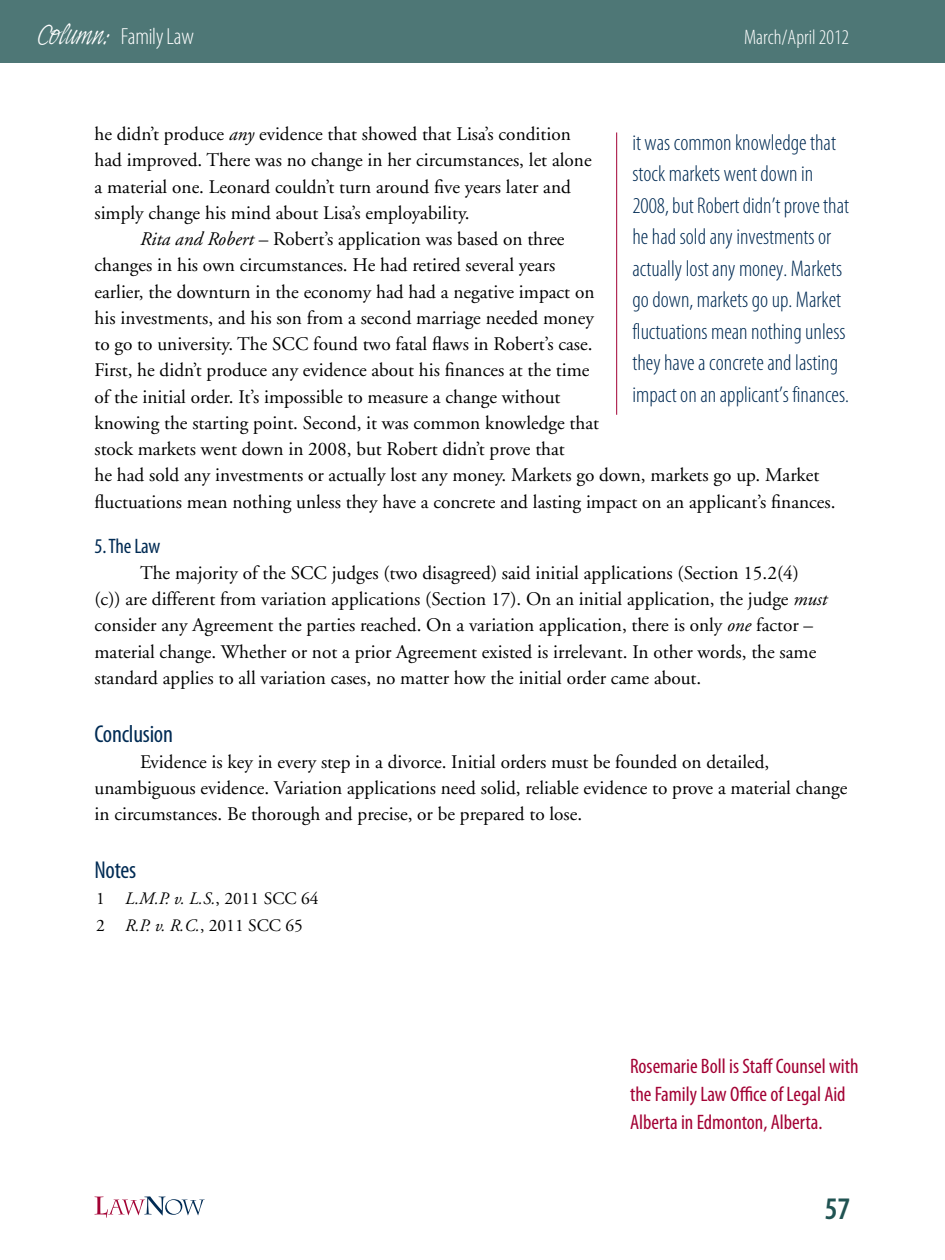
<style>
.page{position:relative;width:945px;height:1260px;background:#fff}
.page>*{position:absolute;margin:0;border:0;box-sizing:border-box;transform-origin:0 0}
.t1{font:31.5px "OPTI Ingram Five";letter-spacing:-.01em;color:#fff}
.t2{font:600 condensed 31.5px "Myriad Pro";color:#205352}
.t3{font:condensed 24.5px "Myriad Pro";letter-spacing:-.01em;color:#002b54}
.t4{font:300 condensed 23.45px "Myriad Pro";letter-spacing:-.01em;color:#fff}
.t5{font:300 condensed 22.75px/31.5px "Myriad Pro";color:#002b54}
.t6{font:condensed 21px/28px "Myriad Pro";color:#a30234}
.t7{font:300 condensed 21px "Myriad Pro";color:#fff}
.t8{font:condensed 21px "Myriad Pro";letter-spacing:-.015em;color:#002b54}
.t9{font:19.25px/26.2px "Adobe Garamond";color:#000}
.t10{font:17.5px/26.2px "Adobe Garamond";color:#000}
.s1{font-style:italic}
</style>
<div class="page">
<div style="left:0;top:0;width:945px;height:63px;background:#4e7776"></div>
<svg style="left:94px;top:1196px;width:111px;height:22px"></svg>
<hr style="left:616px;top:132px;width:1px;height:283px;background:#a30234">
<h1 class="t1" style="left:37px;top:19px;width:75px">Column:</h1>
<p class="t7" style="left:744px;top:24px;width:107px">March/April 2012</p>
<p class="t4" style="left:121px;top:22px;width:75px">Family Law</p>
<p class="t9" style="left:94px;top:121px;width:499px">he didn’t produce <span class="s1">any</span> evidence that showed that Lisa’s condition had improved. There was no change in her circumstances, let alone a material one. Leonard couldn’t turn around five years later and simply change his mind about Lisa’s employability.</p>
<p class="t9" style="left:94px;top:226px;width:743px;text-indent:46px"><span class="s1">Rita and Robert</span> – Robert’s application was based on three<br>changes in his own circumstances. He had retired several years<br>earlier, the downturn in the economy had had a negative impact on<br>his investments, and his son from a second marriage needed money<br>to go to university. The SCC found two fatal flaws in Robert’s case.<br>First, he didn’t produce any evidence about his finances at the time<br>of the initial order. It’s impossible to measure a change without<br>knowing the starting point. Second, it was common knowledge that<br>stock markets went down in 2008, but Robert didn’t prove that<br>he had sold any investments or actually lost any money. Markets go down, markets go up. Market fluctuations mean nothing unless they have a concrete and lasting impact on an applicant’s finances.</p>
<p class="t8" style="left:94px;top:533px;width:67px">5. The Law</p>
<p class="t9" style="left:94px;top:560px;width:734px;text-indent:46px">The majority of the SCC judges (two disagreed) said initial applications (Section 15.2(4) (c)) are different from variation applications (Section 17). On an initial application, the judge <span class="s1">must </span>consider any Agreement the parties reached. On a variation application, there is only <span class="s1">one</span> factor – material change. Whether or not a prior Agreement existed is irrelevant. In other words, the same standard applies to all variation cases, no matter how the initial order came about.</p>
<p class="t3" style="left:94px;top:719px;width:80px">Conclusion</p>
<p class="t9" style="left:94px;top:749px;width:754px;text-indent:46px">Evidence is key in every step in a divorce. Initial orders must be founded on detailed, unambiguous evidence. Variation applications need solid, reliable evidence to prove a material change in circumstances. Be thorough and precise, or be prepared to lose.</p>
<p class="t3" style="left:94px;top:855px;width:43px">Notes</p>
<p class="t10" style="left:96px;top:886px;width:224px">1 <span class="s1">L.M.P. v. L.S.</span>, 2011 SCC 64<br>2 <span class="s1">R.P. v. R.C.</span>, 2011 SCC 65</p>
<p class="t5" style="left:632px;top:126px;width:218px">it was common knowledge that stock markets went down in<br>2008, but Robert didn’t prove that he had sold any investments or actually lost any money. Markets go down, markets go up. Market fluctuations mean nothing unless they have a concrete and lasting impact on an applicant’s finances.</p>
<p class="t6" style="left:630px;top:1052px;width:230px">Rosemarie Boll is Staff Counsel with the Family Law Office of Legal Aid<br>Alberta in Edmonton, Alberta.</p>
<h1 class="t2" style="left:825px;top:1189px;width:27px">57</h1>
</div>
